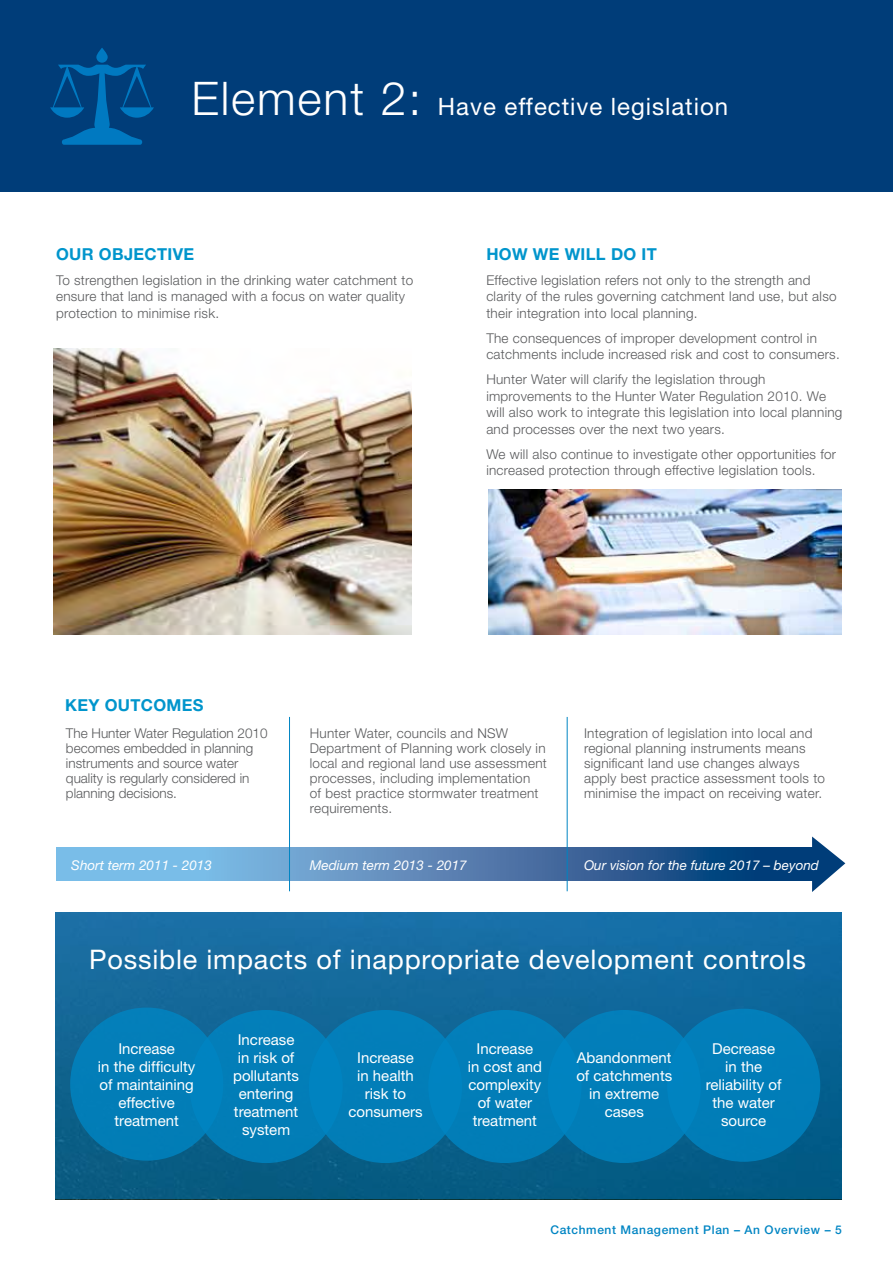
<style>
.page{position:relative;width:893px;height:1263px;background:#fff}
.page>*{position:absolute;margin:0;border:0;box-sizing:border-box;transform-origin:0 0}
.t1{font:27px "Helvetica Neue";letter-spacing:.03em;color:#fff}
.t2{font:24px "Helvetica Neue";letter-spacing:.04em;color:#fff}
.t3{font:700 16.5px "Helvetica Neue";letter-spacing:.02em;color:#0095cc}
.t4{font:15px/18px "Helvetica Neue";color:#fff;text-align:center}
.t5{font:300 13.5px/16.5px "Helvetica Neue";letter-spacing:.02em;color:#58595b}
.t6{font:300 13.5px/15px "Helvetica Neue";color:#58595b}
.t7{font:italic 13.5px "Helvetica Neue";color:#fff}
.t8{font:500 12px "Helvetica Neue";letter-spacing:.05em;color:#0085c3}
.s1{font-weight:300;font-size:46.35px}
</style>
<div class="page">
<div style="left:55px;top:913px;width:787px;height:286px;background:linear-gradient(to bottom,#186fa7,#02587f)"></div>
<div style="left:0;top:0;width:893px;height:191px;background:#003d79"></div>
<img style="left:54px;top:348px;width:357px;height:286px">
<img style="left:488px;top:490px;width:354px;height:144px">
<svg style="left:50px;top:48px;width:104px;height:97px"></svg>
<svg style="left:56px;top:848px;width:756px;height:33px;background:#4e83b4"></svg>
<svg style="left:812px;top:836px;width:33px;height:56px"></svg>
<hr style="left:289px;top:717px;width:1px;height:174px;background:#0085c3">
<hr style="left:567px;top:717px;width:1px;height:174px;background:#0085c3">
<div style="left:70px;top:1007px;width:153px;height:154px;background:#027db8;border-radius:50%"></div>
<div style="left:190px;top:1010px;width:153px;height:153px;background:#027eb8;border-radius:50%"></div>
<div style="left:309px;top:1010px;width:153px;height:153px;background:#027eb8;border-radius:50%"></div>
<div style="left:428px;top:1010px;width:153px;height:153px;background:#027eb8;border-radius:50%"></div>
<div style="left:548px;top:1010px;width:153px;height:153px;background:#017eb9;border-radius:50%"></div>
<div style="left:667px;top:1009px;width:153px;height:153px;background:#017db8;border-radius:50%"></div>
<h2 class="t2" style="left:191px;top:92px;width:538px"><span class="s1">Element 2:</span> Have effective legislation</h2>
<p class="t3" style="left:56px;top:243px;width:140px">OUR OBJECTIVE</p>
<p class="t5" style="left:56px;top:271px;width:359px">To strengthen legislation in the drinking water catchment to ensure that land is managed with a focus on water quality protection to minimise risk.</p>
<p class="t3" style="left:486px;top:243px;width:104px">HOW WE WILL</p>
<p class="t3" style="left:611px;top:243px;width:47px">DO IT</p>
<p class="t5" style="left:486px;top:271px;width:352px">Effective legislation refers not only to the strength and clarity of the rules governing catchment land use, but also their integration into local planning.</p>
<p class="t5" style="left:486px;top:329px;width:355px">The consequences of improper development control in catchments include increased risk and cost to consumers.</p>
<p class="t5" style="left:486px;top:371px;width:358px">Hunter Water will clarify the legislation through improvements to the Hunter Water Regulation 2010. We will also work to integrate this legislation into local planning and processes over the next two years.</p>
<p class="t5" style="left:486px;top:445px;width:351px">We will also continue to investigate other opportunities for increased protection through effective legislation tools.</p>
<p class="t3" style="left:65px;top:695px;width:140px">KEY OUTCOMES</p>
<p class="t6" style="left:66px;top:725px;width:203px">The Hunter Water Regulation 2010 becomes embedded in planning instruments and source water quality is regularly considered in planning decisions.</p>
<p class="t5" style="left:310px;top:725px;width:239px;line-height:15px">Hunter Water, councils and NSW Department of Planning work closely in local and regional land use assessment processes, including implementation<br>of best practice stormwater treatment requirements.</p>
<p class="t5" style="left:584px;top:725px;width:243px;line-height:15px">Integration of legislation into local and regional planning instruments means significant land use changes always apply best practice assessment tools to minimise the impact on receiving water.</p>
<p class="t7" style="left:71px;top:857px;width:142px">Short term 2011 - 2013</p>
<p class="t7" style="left:310px;top:857px;width:158px">Medium term 2013 - 2017</p>
<p class="t7" style="left:584px;top:857px;width:236px">Our vision for the future 2017 – beyond</p>
<h1 class="t1" style="left:89px;top:943px;width:718px">Possible impacts of inappropriate development controls</h1>
<p class="t4" style="left:98px;top:1040px;width:99px">Increase<br>in the difficulty of maintaining effective treatment</p>
<p class="t4" style="left:233px;top:1031px;width:67px">Increase in risk of pollutants entering treatment system</p>
<p class="t4" style="left:348px;top:1049px;width:76px">Increase<br>in health risk to consumers</p>
<p class="t4" style="left:468px;top:1040px;width:76px">Increase<br>in cost and complexity of water treatment</p>
<p class="t4" style="left:576px;top:1049px;width:97px">Abandonment of catchments in extreme cases</p>
<p class="t4" style="left:706px;top:1040px;width:77px">Decrease in the reliability of the water source</p>
<p class="t8" style="left:550px;top:1222px;width:293px">Catchment Management Plan – An Overview – 5</p>
</div>
